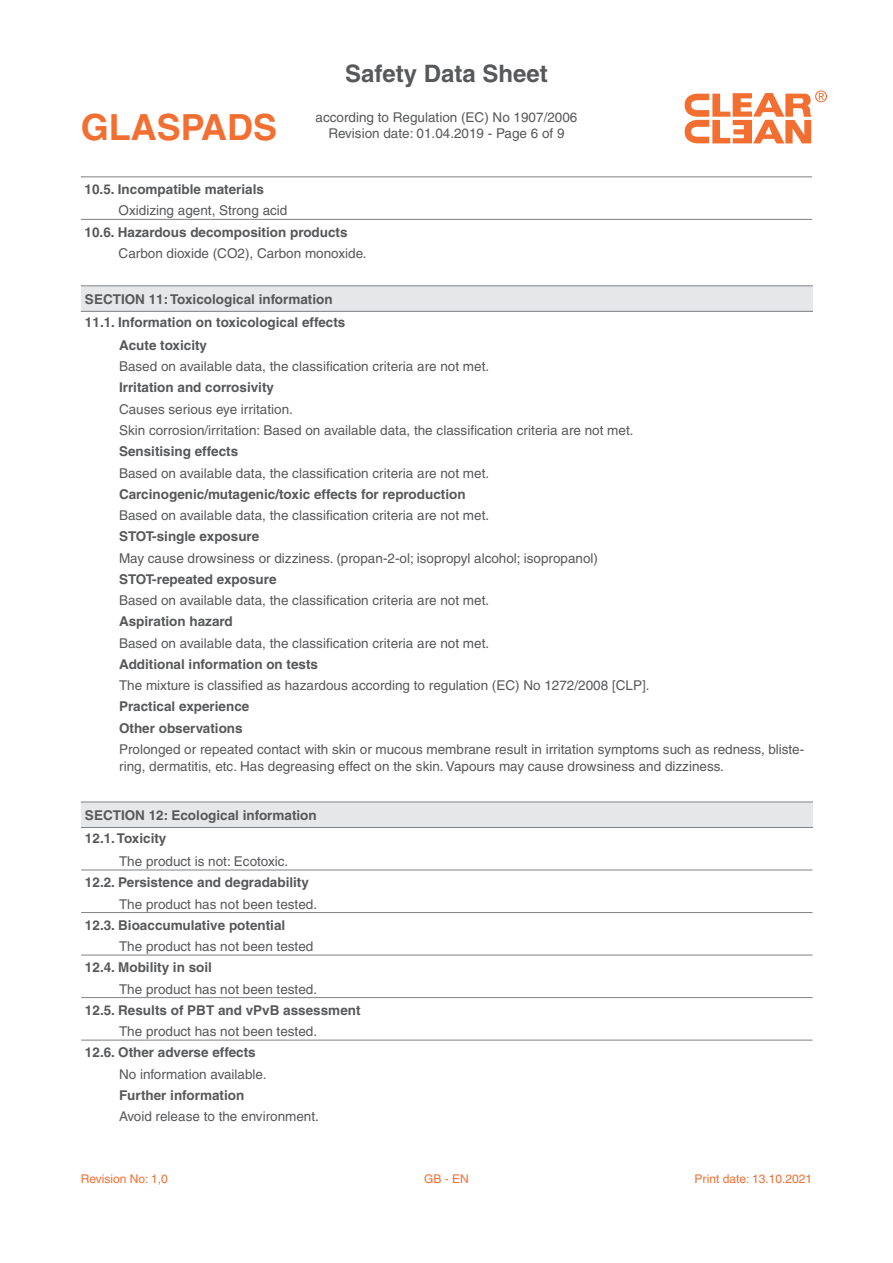
<style>
.page{position:relative;width:893px;height:1263px;background:#fff}
.page>*{position:absolute;margin:0;border:0;box-sizing:border-box;transform-origin:0 0}
.t1{font:700 36px "Helvetica";color:#f36e31}
.t2{font:700 24px "Helvetica";color:#57585a}
.t3{font:13.5px/16.2px "Helvetica";color:#57585a}
.t4{font:700 13.5px "Helvetica";color:#57585a}
.t5{font:12px "Helvetica";color:#f36e31}
</style>
<div class="page">
<hr style="left:81px;top:219px;width:731px;height:1px;background:#808285">
<hr style="left:81px;top:176px;width:731px;height:1px;background:#808285">
<div style="left:81px;top:286px;width:732px;height:25px;background:#e6e7e9"></div>
<hr style="left:81px;top:285px;width:732px;height:1px;background:#808285">
<hr style="left:81px;top:311px;width:732px;height:1px;background:#808285">
<div style="left:81px;top:802px;width:732px;height:25px;background:#e6e7e9"></div>
<hr style="left:81px;top:801px;width:732px;height:1px;background:#808285">
<hr style="left:81px;top:827px;width:732px;height:1px;background:#808285">
<hr style="left:81px;top:912px;width:732px;height:1px;background:#808285">
<hr style="left:81px;top:955px;width:732px;height:1px;background:#808285">
<hr style="left:81px;top:997px;width:732px;height:1px;background:#808285">
<hr style="left:81px;top:1040px;width:732px;height:1px;background:#808285">
<hr style="left:81px;top:870px;width:732px;height:1px;background:#808285">
<svg style="left:685px;top:91px;width:142px;height:52px"></svg>
<p class="t1" style="left:81px;top:106px;width:198px">GLASPADS</p>
<p class="t2" style="left:345px;top:59px;width:204px">Safety Data Sheet</p>
<p class="t3" style="left:316px;top:109px;width:263px">according to Regulation (EC) No 1907/2006</p>
<p class="t3" style="left:328px;top:125px;width:238px">Revision date: 01.04.2019 - Page 6 of 9</p>
<p class="t4" style="left:85px;top:181px;width:181px">10.5. Incompatible materials</p>
<p class="t3" style="left:119px;top:203px;width:170px">Oxidizing agent, Strong acid</p>
<p class="t4" style="left:85px;top:224px;width:264px">10.6. Hazardous decomposition products</p>
<p class="t3" style="left:119px;top:245px;width:250px">Carbon dioxide (CO2), Carbon monoxide.</p>
<p class="t4" style="left:85px;top:291px;width:249px">SECTION 11: Toxicological information</p>
<p class="t4" style="left:85px;top:314px;width:262px">11.1. Information on toxicological effects</p>
<p class="t4" style="left:119px;top:337px;width:90px">Acute toxicity</p>
<p class="t3" style="left:119px;top:358px;width:372px">Based on available data, the classification criteria are not met.</p>
<p class="t4" style="left:119px;top:379px;width:157px">Irritation and corrosivity</p>
<p class="t3" style="left:119px;top:401px;width:175px">Causes serious eye irritation.</p>
<p class="t3" style="left:119px;top:422px;width:516px">Skin corrosion/irritation: Based on available data, the classification criteria are not met.</p>
<p class="t4" style="left:119px;top:443px;width:121px">Sensitising effects</p>
<p class="t3" style="left:119px;top:465px;width:372px">Based on available data, the classification criteria are not met.</p>
<p class="t4" style="left:119px;top:486px;width:348px">Carcinogenic/mutagenic/toxic effects for reproduction</p>
<p class="t3" style="left:119px;top:507px;width:372px">Based on available data, the classification criteria are not met.</p>
<p class="t4" style="left:119px;top:528px;width:142px">STOT-single exposure</p>
<p class="t3" style="left:119px;top:550px;width:481px">May cause drowsiness or dizziness. (propan-2-ol; isopropyl alcohol; isopropanol)</p>
<p class="t4" style="left:119px;top:571px;width:159px">STOT-repeated exposure</p>
<p class="t3" style="left:119px;top:592px;width:372px">Based on available data, the classification criteria are not met.</p>
<p class="t4" style="left:119px;top:613px;width:115px">Aspiration hazard</p>
<p class="t3" style="left:119px;top:635px;width:372px">Based on available data, the classification criteria are not met.</p>
<p class="t4" style="left:119px;top:656px;width:201px">Additional information on tests</p>
<p class="t3" style="left:119px;top:677px;width:532px">The mixture is classified as hazardous according to regulation (EC) No 1272/2008 [CLP].</p>
<p class="t4" style="left:119px;top:698px;width:132px">Practical experience</p>
<p class="t4" style="left:119px;top:720px;width:125px">Other observations</p>
<p class="t3" style="left:119px;top:741px;width:687px">Prolonged or repeated contact with skin or mucous membrane result in irritation symptoms such as redness, bliste&shy;ring, dermatitis, etc. Has degreasing effect on the skin. Vapours may cause drowsiness and dizziness.</p>
<p class="t4" style="left:85px;top:807px;width:233px">SECTION 12: Ecological information</p>
<p class="t4" style="left:85px;top:830px;width:83px">12.1. Toxicity</p>
<p class="t3" style="left:119px;top:853px;width:171px">The product is not: Ecotoxic.</p>
<p class="t4" style="left:85px;top:874px;width:225px">12.2. Persistence and degradability</p>
<p class="t3" style="left:119px;top:896px;width:200px">The product has not been tested.</p>
<p class="t4" style="left:85px;top:917px;width:202px">12.3. Bioaccumulative potential</p>
<p class="t3" style="left:119px;top:938px;width:196px">The product has not been tested</p>
<p class="t4" style="left:85px;top:959px;width:129px">12.4. Mobility in soil</p>
<p class="t3" style="left:119px;top:981px;width:200px">The product has not been tested.</p>
<p class="t4" style="left:85px;top:1002px;width:277px">12.5. Results of PBT and vPvB assessment</p>
<p class="t3" style="left:119px;top:1023px;width:200px">The product has not been tested.</p>
<p class="t4" style="left:85px;top:1044px;width:172px">12.6. Other adverse effects</p>
<p class="t3" style="left:119px;top:1066px;width:149px">No information available.</p>
<p class="t4" style="left:119px;top:1087px;width:127px">Further information</p>
<p class="t3" style="left:119px;top:1108px;width:201px">Avoid release to the environment.</p>
<p class="t5" style="left:81px;top:1171px;width:89px">Revision No: 1,0</p>
<p class="t5" style="left:424px;top:1171px;width:46px">GB - EN</p>
<p class="t5" style="left:694px;top:1171px;width:119px">Print date: 13.10.2021</p>
</div>
